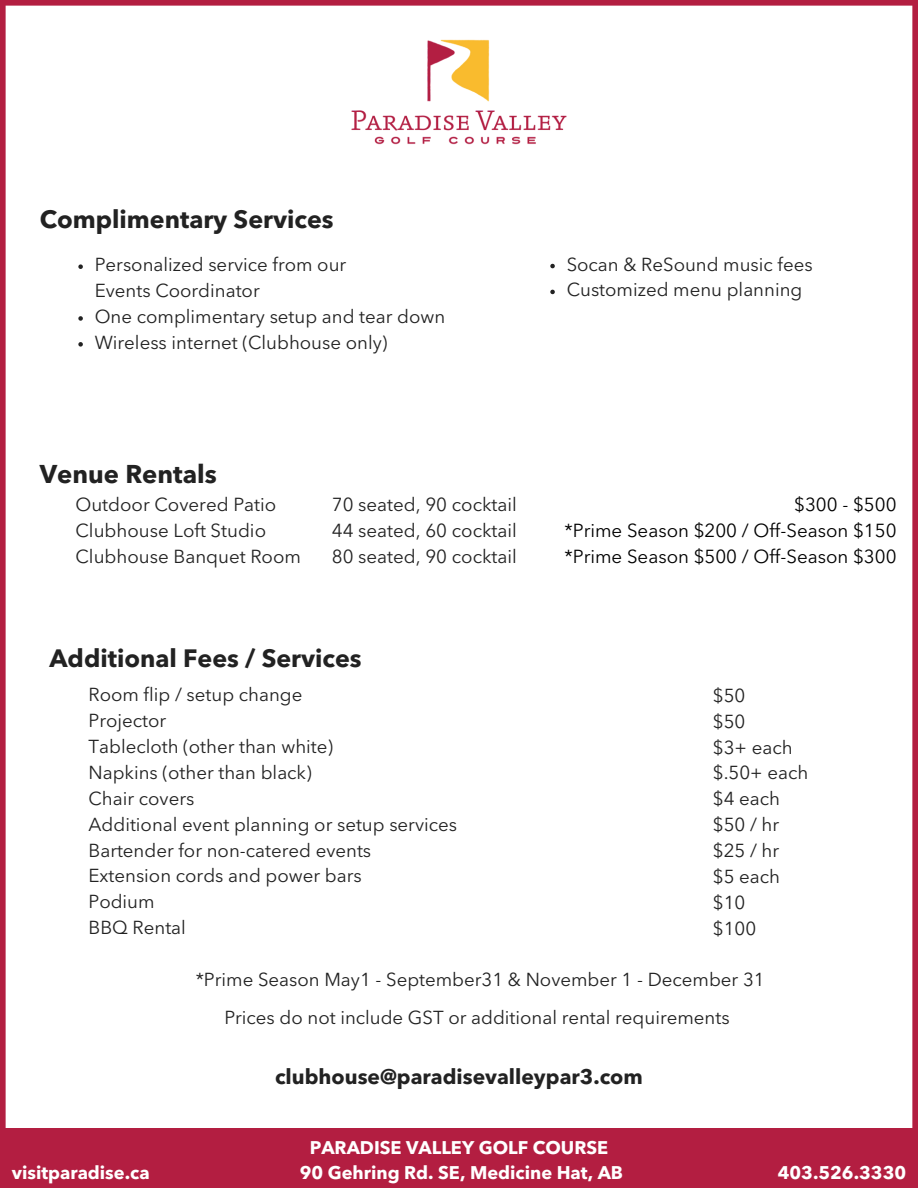
<style>
.page{position:relative;width:918px;height:1188px;background:#fff}
.page>*{position:absolute;margin:0;border:0;box-sizing:border-box;transform-origin:0 0}
.t1{font:700 25.5px "Avenir Next LT Pro";color:#222}
.t2{font:700 24.9px "Avenir Next LT Pro";color:#222}
.t3{font:700 21px "Avenir Next LT Pro";color:#222}
.t4{font:18.75px/25.8px "Avenir Next LT Pro";color:#222}
.t5{font:18.75px "Avenir Next LT Pro";color:#000}
.t6{font:700 18.15px "Avenir Next LT Pro";color:#fff}
</style>
<div class="page">
<div style="left:0;top:1128px;width:918px;height:60px;background:#b31e41"></div>
<div style="left:0;top:0;width:6px;height:1132px;background:#b31e41"></div>
<div style="left:912px;top:0;width:6px;height:1132px;background:#b31e41"></div>
<div style="left:0;top:0;width:918px;height:6px;background:#b31e41"></div>
<img style="left:351px;top:39px;width:216px;height:106px">
<svg style="left:78px;top:264px;width:5px;height:5px"></svg>
<svg style="left:78px;top:316px;width:5px;height:5px"></svg>
<svg style="left:78px;top:342px;width:5px;height:5px"></svg>
<svg style="left:550px;top:264px;width:5px;height:4px"></svg>
<svg style="left:550px;top:290px;width:5px;height:4px"></svg>
<p class="t2" style="left:40px;top:210px;width:295px">Complimentary Services</p>
<p class="t4" style="left:95px;top:254px;width:253px">Personalized service from our<br>Events Coordinator</p>
<p class="t4" style="left:95px;top:305px;width:352px">One complimentary setup and tear down</p>
<p class="t4" style="left:95px;top:331px;width:294px">Wireless internet (Clubhouse only)</p>
<p class="t1" style="left:40px;top:464px;width:179px">Venue Rentals</p>
<p class="t4" style="left:75px;top:493px;width:202px">Outdoor Covered Patio</p>
<p class="t4" style="left:75px;top:519px;width:192px">Clubhouse Loft Studio</p>
<p class="t4" style="left:75px;top:545px;width:227px">Clubhouse Banquet Room</p>
<h1 class="t4" style="left:332px;top:493px;width:187px">70 seated, 90 cocktail</h1>
<p class="t4" style="left:332px;top:519px;width:187px">44 seated, 60 cocktail</p>
<p class="t4" style="left:332px;top:545px;width:187px">80 seated, 90 cocktail</p>
<p class="t4" style="left:567px;top:253px;width:248px">Socan &amp; ReSound music fees</p>
<p class="t4" style="left:567px;top:279px;width:237px">Customized menu planning</p>
<p class="t5" style="left:794px;top:497px;width:104px">$300 - $500</p>
<p class="t5" style="left:565px;top:523px;width:334px">*Prime Season $200 / Off-Season $150</p>
<h2 class="t5" style="left:565px;top:549px;width:334px">*Prime Season $500 / Off-Season $300</h2>
<p class="t2" style="left:50px;top:648px;width:314px">Additional Fees / Services</p>
<p class="t4" style="left:89px;top:684px;width:215px">Room flip / setup change</p>
<p class="t4" style="left:89px;top:710px;width:79px">Projector</p>
<p class="t4" style="left:89px;top:735px;width:246px">Tablecloth (other than white)</p>
<p class="t4" style="left:89px;top:761px;width:225px">Napkins (other than black)</p>
<p class="t4" style="left:89px;top:787px;width:107px">Chair covers</p>
<p class="t4" style="left:89px;top:813px;width:370px">Additional event planning or setup services</p>
<h1 class="t4" style="left:89px;top:839px;width:284px">Bartender for non-catered events</h1>
<p class="t4" style="left:89px;top:865px;width:275px">Extension cords and power bars</p>
<p class="t4" style="left:89px;top:891px;width:68px">Podium</p>
<p class="t4" style="left:89px;top:917px;width:99px">BBQ Rental</p>
<p class="t4" style="left:713px;top:684px;width:34px">$50</p>
<p class="t4" style="left:713px;top:710px;width:34px">$50</p>
<p class="t4" style="left:713px;top:736px;width:81px">$3+ each</p>
<p class="t4" style="left:713px;top:762px;width:97px">$.50+ each</p>
<p class="t4" style="left:713px;top:788px;width:69px">$4 each</p>
<p class="t4" style="left:713px;top:813px;width:68px">$50 / hr</p>
<p class="t4" style="left:713px;top:839px;width:68px">$25 / hr</p>
<p class="t4" style="left:713px;top:865px;width:69px">$5 each</p>
<p class="t4" style="left:713px;top:891px;width:34px">$10</p>
<p class="t4" style="left:713px;top:917px;width:45px">$100</p>
<p class="t4" style="left:196px;top:968px;width:570px">*Prime Season May1 - September31 &amp; November 1 - December 31</p>
<h3 class="t4" style="left:224px;top:1006px;width:507px">Prices do not include GST or additional rental requirements</h3>
<p class="t3" style="left:275px;top:1068px;width:369px">clubhouse@paradisevalleypar3.com</p>
<h1 class="t6" style="left:310px;top:1141px;width:300px">PARADISE VALLEY GOLF COURSE</h1>
<h1 class="t6" style="left:12px;top:1165px;width:139px">visitparadise.ca</h1>
<h1 class="t6" style="left:300px;top:1165px;width:325px">90 Gehring Rd. SE, Medicine Hat, AB</h1>
<h1 class="t6" style="left:778px;top:1165px;width:130px">403.526.3330</h1>
</div>
